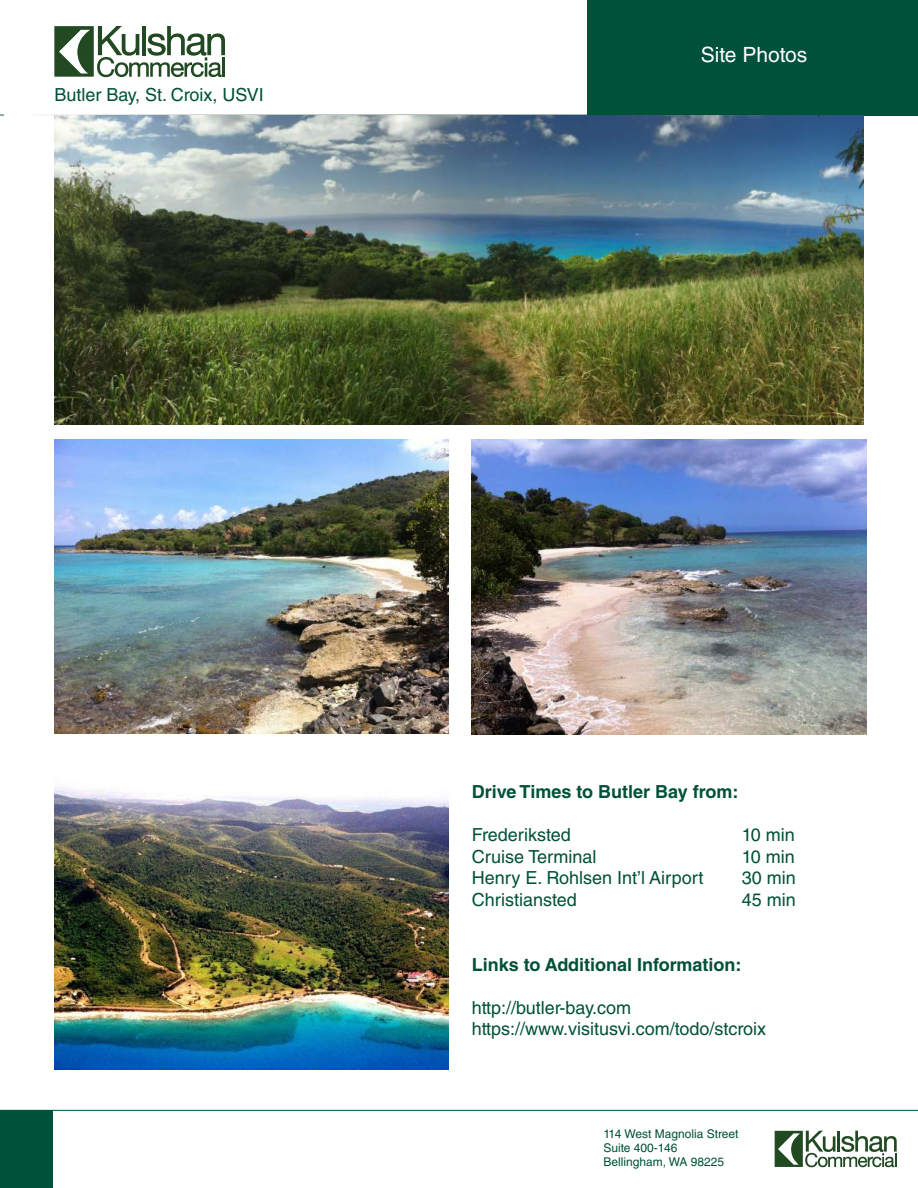
<style>
.page{position:relative;width:918px;height:1188px;background:#fff}
.page>*{position:absolute;margin:0;border:0;box-sizing:border-box;transform-origin:0 0}
.t1{font:21px "Helvetica LT Std";color:#fff}
.t2{font:18px/21.6px "Helvetica LT Std";color:#005139}
.t3{font:700 18px "Helvetica LT Std";color:#005139}
.t4{font:12px/14.4px "Helvetica LT Std";color:#005139}
</style>
<div class="page">
<svg style="left:54px;top:26px;width:171px;height:51px"></svg>
<hr style="left:222px;top:57px;width:3px;height:20px;background:#224a22">
<hr style="left:0;top:1110px;width:918px;height:1px;background:#005139">
<div style="left:0;top:1111px;width:53px;height:77px;background:#005139"></div>
<div style="left:587px;top:0;width:331px;height:115px;background:#005139"></div>
<svg style="left:775px;top:1131px;width:122px;height:36px"></svg>
<img style="left:54px;top:115px;width:810px;height:309px">
<img style="left:54px;top:439px;width:395px;height:295px">
<img style="left:54px;top:786px;width:395px;height:283px">
<img style="left:472px;top:439px;width:395px;height:296px">
<p class="t2" style="left:54px;top:84px;width:211px">Butler Bay, St. Croix, USVI</p>
<p class="t1" style="left:701px;top:42px;width:108px">Site Photos</p>
<p class="t3" style="left:472px;top:780px;width:268px">Drive Times to Butler Bay from:</p>
<p class="t2" style="left:472px;top:824px;width:100px">Frederiksted</p>
<p class="t2" style="left:742px;top:824px;width:55px">10 min</p>
<p class="t2" style="left:472px;top:845px;width:126px">Cruise Terminal</p>
<p class="t2" style="left:742px;top:845px;width:55px">10 min</p>
<p class="t2" style="left:472px;top:867px;width:233px">Henry E. Rohlsen Int’l Airport</p>
<p class="t2" style="left:742px;top:867px;width:56px">30 min</p>
<p class="t2" style="left:472px;top:889px;width:106px">Christiansted</p>
<p class="t2" style="left:742px;top:889px;width:56px">45 min</p>
<p class="t3" style="left:472px;top:953px;width:271px">Links to Additional Information:</p>
<p class="t2" style="left:472px;top:997px;width:296px">http://butler-bay.com https://www.visitusvi.com/todo/stcroix</p>
<p class="t4" style="left:603px;top:1126px;width:137px">114 West Magnolia Street<br>Suite 400-146<br>Bellingham, WA 98225</p>
</div>
